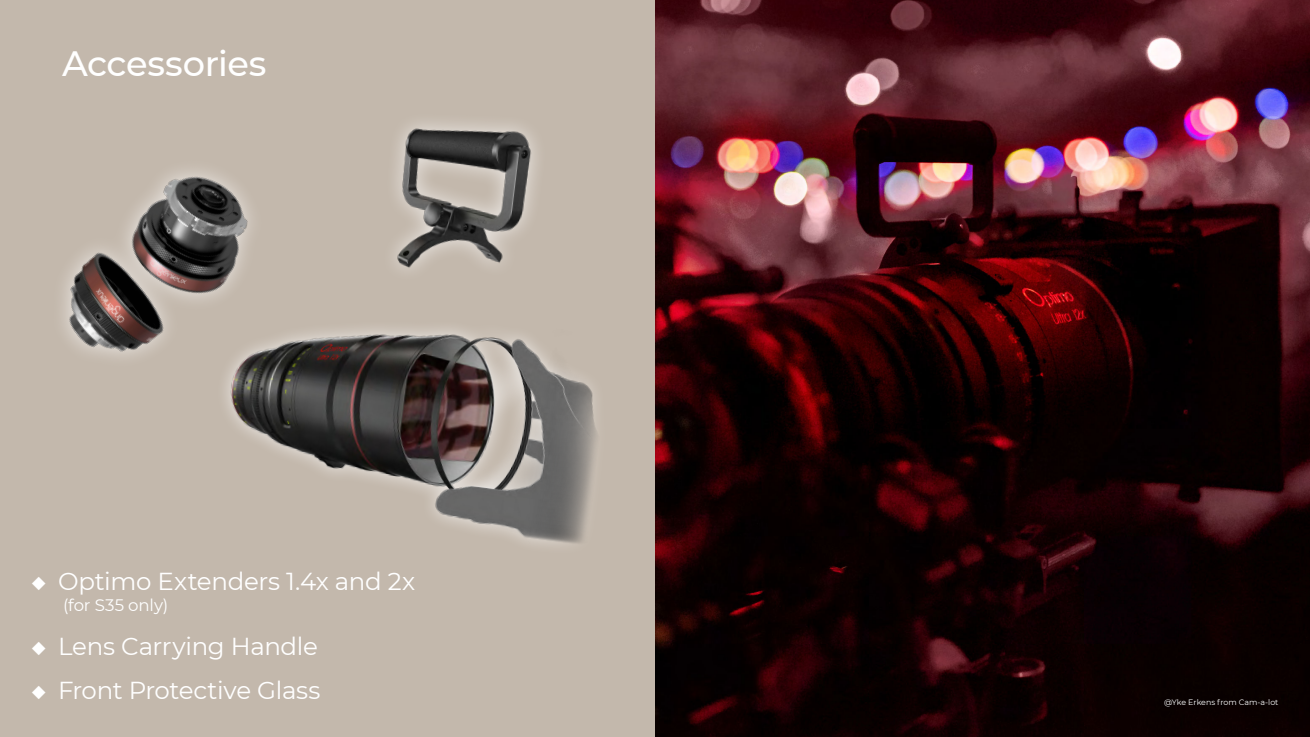
<style>
.page{position:relative;width:1310px;height:737px;background:#fff}
.page>*{position:absolute;margin:0;border:0;box-sizing:border-box;transform-origin:0 0}
.t1{font:500 35.18px "Montserrat";letter-spacing:-.015em;color:#fff}
.t2{font:24.5px "Montserrat";letter-spacing:-.015em;color:#fff}
.t3{font:16.62px "Montserrat";letter-spacing:-.005em;color:#fff}
.t4{font:7.88px "Montserrat";color:#fff}
</style>
<div class="page">
<div style="left:0;top:0;width:660px;height:737px;background:#c3b8ac"></div>
<img style="left:63px;top:170px;width:188px;height:187px">
<img style="left:655px;top:0;width:655px;height:737px">
<svg style="left:199px;top:279px;width:52px;height:78px"></svg>
<img style="left:208px;top:286px;width:388px;height:259px">
<img style="left:362px;top:122px;width:199px;height:181px">
<h1 class="t1" style="left:62px;top:47px;width:206px">Accessories</h1>
<p class="t2" style="left:32px;top:564px;width:385px">◆ Optimo Extenders 1.4x and 2x</p>
<p class="t3" style="left:63px;top:599px;width:107px">(for S35 only)</p>
<p class="t2" style="left:32px;top:629px;width:288px">◆ Lens Carrying Handle</p>
<p class="t2" style="left:32px;top:673px;width:290px">◆ Front Protective Glass</p>
<p class="t4" style="left:1164px;top:697px;width:116px">@Yke Erkens from Cam-a-lot</p>
</div>
